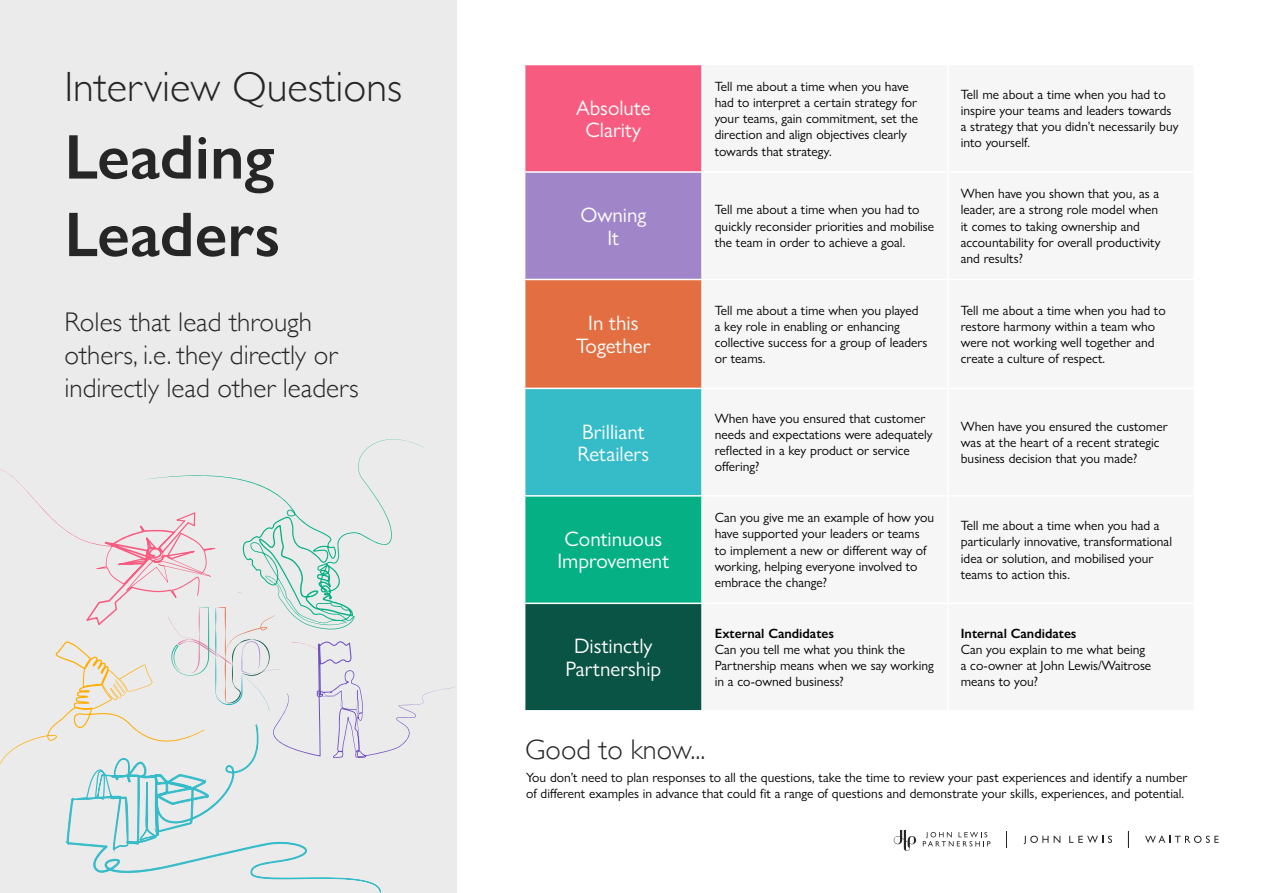
<style>
.page{position:relative;width:1263px;height:893px;background:#fff}
.page>*{position:absolute;margin:0;border:0;box-sizing:border-box;transform-origin:0 0}
.t1{font:600 63.45px/77.6px "Gill Sans Nova";color:#262626}
.t2{font:300 42.3px "Gill Sans";color:#262626}
.t3{font:300 28.5px "Gill Sans";color:#262626}
.t4{font:300 27px/33px "Gill Sans";color:#262626}
.t5{font:21px/22.5px "Gill Sans Nova";color:#fff;text-align:center}
.t6{font:13.5px/16.2px "Gill Sans Nova";color:#000}
.t7{font:600 13.5px "Gill Sans Nova";color:#000}
</style>
<div class="page">
<div style="left:0;top:0;width:456px;height:893px;background:#ebebec"></div>
<div style="left:525px;top:65px;width:177px;height:107px;background:#f75c80"></div>
<div style="left:525px;top:172px;width:177px;height:107px;background:#a185c9"></div>
<div style="left:525px;top:279px;width:177px;height:109px;background:#e36e42"></div>
<div style="left:525px;top:388px;width:177px;height:108px;background:#35bcc8"></div>
<div style="left:525px;top:496px;width:177px;height:107px;background:#05b085"></div>
<div style="left:525px;top:603px;width:177px;height:108px;background:#0a5445"></div>
<hr style="left:701px;top:65px;width:2px;height:106px;background:#fff">
<hr style="left:524px;top:171px;width:178px;height:2px;background:#fff">
<hr style="left:701px;top:173px;width:2px;height:106px;background:#fff">
<hr style="left:524px;top:279px;width:178px;height:1px;background:#fff">
<hr style="left:701px;top:280px;width:2px;height:108px;background:#fff">
<hr style="left:524px;top:388px;width:178px;height:1px;background:#fff">
<hr style="left:701px;top:389px;width:2px;height:106px;background:#fff">
<hr style="left:524px;top:495px;width:178px;height:2px;background:#fff">
<hr style="left:701px;top:497px;width:2px;height:106px;background:#fff">
<hr style="left:524px;top:603px;width:178px;height:1px;background:#fff">
<hr style="left:701px;top:604px;width:2px;height:106px;background:#fff">
<hr style="left:524px;top:710px;width:178px;height:1px;background:#fff">
<svg style="left:1145px;top:836px;width:73px;height:7px"></svg>
<svg style="left:1023px;top:836px;width:25px;height:8px"></svg>
<svg style="left:1054px;top:836px;width:6px;height:7px"></svg>
<svg style="left:1069px;top:836px;width:43px;height:7px"></svg>
<svg style="left:1128px;top:831px;width:1px;height:16px"></svg>
<svg style="left:1006px;top:831px;width:1px;height:16px"></svg>
<svg style="left:894px;top:830px;width:22px;height:21px"></svg>
<svg style="left:923px;top:832px;width:67px;height:14px"></svg>
<svg style="left:0;top:469px;width:143px;height:138px"></svg>
<svg style="left:143px;top:439px;width:281px;height:168px"></svg>
<div style="left:153px;top:591px;width:141px;height:141px;background:#ebebec;border-radius:50%"></div>
<svg style="left:0;top:607px;width:454px;height:285px"></svg>
<h2 class="t2" style="left:64px;top:54px;width:339px">Interview Questions</h2>
<h1 class="t1" style="left:64px;top:118px;width:218px">Leading<br>Leaders</h1>
<h3 class="t4" style="left:64px;top:305px;width:296px">Roles that lead through others, i.e. they directly or indirectly lead other leaders</h3>
<h3 class="t5" style="left:576px;top:96px;width:76px">Absolute<br>Clarity</h3>
<p class="t6" style="left:715px;top:78px;width:205px">Tell me about a time when you have had to interpret a certain strategy for your teams, gain commitment, set the direction and align objectives clearly towards that strategy.</p>
<p class="t6" style="left:961px;top:86px;width:219px">Tell me about a time when you had to inspire your teams and leaders towards a strategy that you didn’t necessarily buy into yourself.</p>
<h3 class="t5" style="left:580px;top:204px;width:67px">Owning<br>It</h3>
<p class="t6" style="left:715px;top:202px;width:221px">Tell me about a time when you had to quickly reconsider priorities and mobilise the team in order to achieve a goal.</p>
<p class="t6" style="left:961px;top:185px;width:201px">When have you shown that you, as a leader, are a strong role model when it comes to taking ownership and accountability for overall productivity and results?</p>
<h3 class="t5" style="left:576px;top:312px;width:76px">In this<br>Together</h3>
<p class="t6" style="left:715px;top:302px;width:214px">Tell me about a time when you played a key role in enabling or enhancing collective success for a group of leaders or teams.</p>
<p class="t6" style="left:961px;top:302px;width:206px">Tell me about a time when you had to restore harmony within a team who were not working well together and create a culture of respect.</p>
<h3 class="t5" style="left:577px;top:420px;width:73px;text-align:left">Brilliant<br>Retailers</h3>
<p class="t6" style="left:715px;top:410px;width:219px">When have you ensured that customer needs and expectations were adequately reflected in a key product or service offering?</p>
<p class="t6" style="left:961px;top:418px;width:208px">When have you ensured the customer was at the heart of a recent strategic business decision that you made?</p>
<h3 class="t5" style="left:557px;top:527px;width:113px">Continuous<br>Improvement</h3>
<h3 class="t5" style="left:565px;top:635px;width:97px">Distinctly<br>Partnership</h3>
<p class="t6" style="left:715px;top:509px;width:221px">Can you give me an example of how you have supported your leaders or teams to implement a new or different way of working, helping everyone involved to embrace the change?</p>
<p class="t6" style="left:961px;top:517px;width:213px">Tell me about a time when you had a particularly innovative, transformational idea or solution, and mobilised your teams to action this.</p>
<p class="t7" style="left:715px;top:625px;width:121px">External Candidates</p>
<p class="t6" style="left:715px;top:641px;width:220px">Can you tell me what you think the<br>Partnership means when we say working in a co-owned business?</p>
<p class="t7" style="left:961px;top:625px;width:117px">Internal Candidates</p>
<p class="t6" style="left:961px;top:641px;width:192px">Can you explain to me what being a co-owner at John Lewis/Waitrose means to you?</p>
<h3 class="t3" style="left:525px;top:727px;width:182px">Good to know...</h3>
<p class="t6" style="left:526px;top:769px;width:663px">You don’t need to plan responses to all the questions, take the time to review your past experiences and identify a number of different examples in advance that could fit a range of questions and demonstrate your skills, experiences, and potential.</p>
</div>
